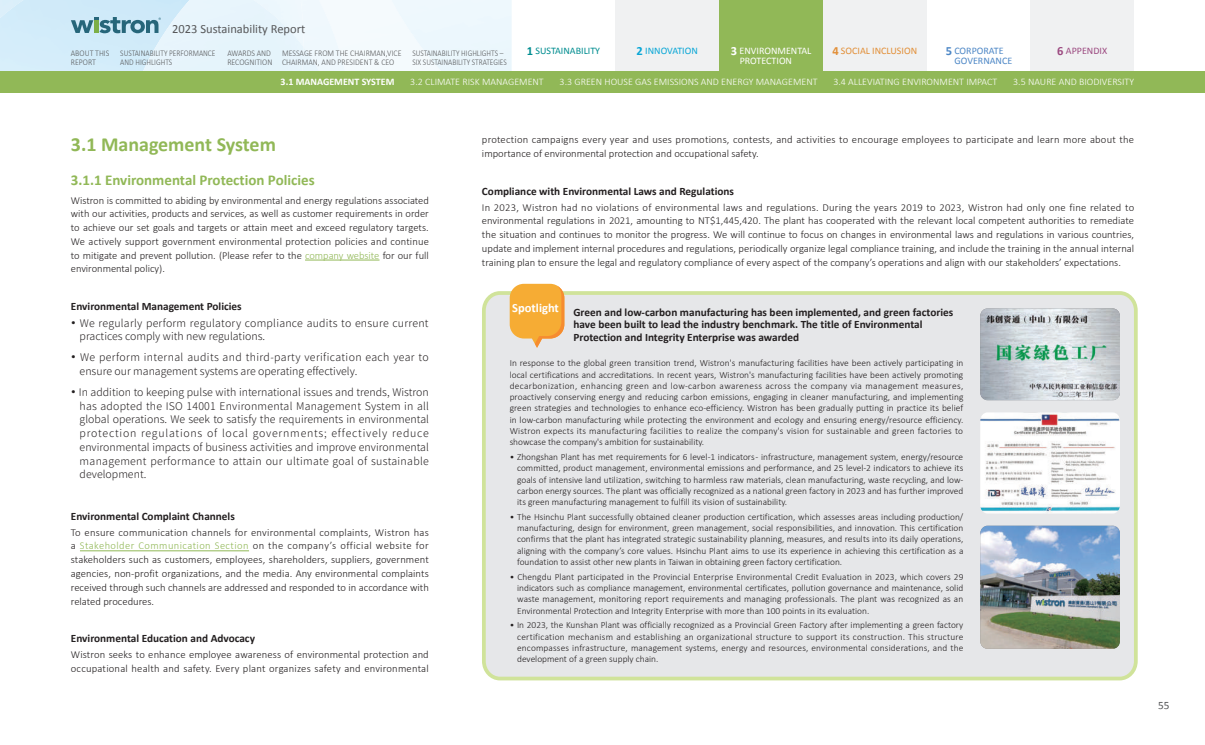
<style>
.page{position:relative;width:1205px;height:745px;background:#fff}
.page>*{position:absolute;margin:0;border:0;box-sizing:border-box;transform-origin:0 0}
.t1{font:700 20px "Calibri";color:#91b857}
.t2{font:700 15px "Calibri";color:#91b857}
.t3{font:12.5px "Calibri";color:#57585a}
.t4{font:700 11.25px/12.5px "Calibri";color:#231f20}
.t5{font:11.25px "Calibri";color:#57585a}
.t6{font:300 10.62px/13.8px "Calibri";color:#231f20;text-align:justify}
.t7{font:300 10.62px/13.8px "Swei Toothpaste CJ Ktc";letter-spacing:.015em;color:#231f20}
.t8{font:300 10px "Calibri";color:#fff}
.t9{font:10px/10px "Calibri";color:#fff}
.t10{font:10px/10px "Calibri";color:#4d87c6}
.t11{font:700 10px "Calibri";color:#fff}
.t12{font:10px "Calibri";color:#e28f38}
.t13{font:10px "Calibri";color:#008d90}
.t14{font:10px "Calibri";color:#08a6d6}
.t15{font:10px "Calibri";color:#9b4980}
.t16{font:300 9.38px/11.2px "Calibri";color:#231f20;text-align:justify}
.t17{font:300 8.75px/8.8px "Calibri";color:#57585a;scale:.85 1}
.t18{font:300 8.75px/8.8px "Calibri";color:#57585a;scale:.9 1}
.s1{font-weight:700;font-size:12.5px}
.s2{color:#91b857}
.s3{font-family:"Calibri"}
</style>
<div class="page">
<div style="left:391px;top:0;width:121px;height:71px;background:#eef8fd"></div>
<div style="left:304px;top:0;width:41px;height:71px;background:#f0f8fd"></div>
<img style="left:303px;top:0;width:1px;height:47px">
<img style="left:303px;top:47px;width:16px;height:24px">
<img style="left:143px;top:0;width:160px;height:71px">
<div style="left:719px;top:0;width:104px;height:71px;background:#91b857"></div>
<div style="left:615px;top:0;width:104px;height:71px;background:#f0f1f2"></div>
<div style="left:823px;top:0;width:103px;height:71px;background:#f0f1f2"></div>
<div style="left:1030px;top:0;width:104px;height:71px;background:#f0f1f2"></div>
<svg style="left:71px;top:17px;width:90px;height:16px"></svg>
<div style="left:0;top:71px;width:1205px;height:21px;background:#91b857"></div>
<hr style="left:305px;top:259px;width:74px;height:1px;background:#91b857">
<hr style="left:80px;top:550px;width:169px;height:1px;background:#91b857">
<div style="left:484px;top:293px;width:652px;height:385px;background:#e6e7e9;border-radius:17px"></div>
<div style="left:482px;top:291px;width:655px;height:389px;border:4px solid #d0e39a;border-radius:17px"></div>
<svg style="left:510px;top:283px;width:54px;height:64px"></svg>
<img style="left:980px;top:308px;width:140px;height:92px">
<img style="left:980px;top:412px;width:140px;height:101px">
<img style="left:980px;top:525px;width:140px;height:123px">
<h3 class="t3" style="left:172px;top:21px;width:135px">2023 Sustainability Report</h3>
<p class="t18" style="left:71px;top:48px;width:44px">ABOUT THIS<br>REPORT</p>
<p class="t17" style="left:120px;top:48px;width:114px">SUSTAINABILITY PERFORMANCE<br>AND HIGHLIGHTS</p>
<p class="t18" style="left:227px;top:48px;width:52px">AWARDS AND<br>RECOGNITION</p>
<p class="t18" style="left:282px;top:48px;width:134px">MESSAGE FROM THE CHAIRMAN,VICE<br>CHAIRMAN, AND PRESIDENT &amp; CEO</p>
<p class="t17" style="left:412px;top:48px;width:113px">SUSTAINABILITY HIGHLIGHTS –<br>SIX SUSTAINABILITY STRATEGIES</p>
<p class="t13" style="left:527px;top:44px;width:75px"><span class="s1">1</span> SUSTAINABILITY</p>
<p class="t9" style="left:740px;top:46px;width:73px;text-indent:-9px"><span class="s1">3</span> ENVIRONMENTAL<br>PROTECTION</p>
<p class="t10" style="left:954px;top:46px;width:59px;text-indent:-9px"><span class="s1">5</span> CORPORATE<br>GOVERNANCE</p>
<p class="t14" style="left:637px;top:44px;width:63px"><span class="s1">2</span> INNOVATION</p>
<p class="t12" style="left:832px;top:44px;width:86px"><span class="s1">4</span> SOCIAL INCLUSION</p>
<p class="t15" style="left:1057px;top:44px;width:51px"><span class="s1">6</span> APPENDIX</p>
<p class="t11" style="left:281px;top:75px;width:115px">3.1 MANAGEMENT SYSTEM</p>
<p class="t8" style="left:410px;top:75px;width:135px">3.2 CLIMATE RISK MANAGEMENT</p>
<p class="t8" style="left:559px;top:75px;width:259px">3.3 GREEN HOUSE GAS EMISSIONS AND ENERGY MANAGEMENT</p>
<p class="t8" style="left:833px;top:75px;width:165px">3.4 ALLEVIATING ENVIRONMENT IMPACT</p>
<p class="t8" style="left:1013px;top:75px;width:122px">3.5 NAURE AND BIODIVERSITY</p>
<h1 class="t1" style="left:71px;top:132px;width:207px">3.1 Management System</h1>
<h2 class="t2" style="left:71px;top:170px;width:245px">3.1.1 Environmental Protection Policies</h2>
<p class="t6" style="left:71px;top:193px;width:359px">Wistron is committed to abiding by environmental and energy regulations associated with our activities, products and services, as well as customer requirements in order to achieve our set goals and targets or attain meet and exceed regulatory targets.<br>We actively support government environmental protection policies and continue to mitigate and prevent pollution. (Please refer to the <span class="s2">company website</span> for our full environmental policy).</p>
<p class="t4" style="left:71px;top:300px;width:172px">Environmental Management Policies</p>
<p class="t7" style="left:80px;top:316px;width:350px;text-indent:-9px"><span class="s3">•</span> We regularly perform regulatory compliance audits to ensure current practices comply with new regulations.</p>
<p class="t7" style="left:80px;top:350px;width:351px;text-indent:-9px"><span class="s3">•</span> We perform internal audits and third-party verification each year to ensure our management systems are operating effectively.</p>
<p class="t7" style="left:80px;top:385px;width:351px;text-align:justify;text-indent:-9px"><span class="s3">•</span> In addition to keeping pulse with international issues and trends, Wistron has adopted the ISO 14001 Environmental Management System in all global operations. We seek to satisfy the requirements in environmental protection regulations of local governments; effectively reduce environmental impacts of business activities and improve environmental management performance to attain our ultimate goal of sustainable development.</p>
<p class="t4" style="left:71px;top:509px;width:165px">Environmental Complaint Channels</p>
<p class="t6" style="left:71px;top:525px;width:359px">To ensure communication channels for environmental complaints, Wistron has a <span class="s2">Stakeholder Communication Section</span> on the company’s official website for stakeholders such as customers, employees, shareholders, suppliers, government agencies, non-profit organizations, and the media. Any environmental complaints received through such channels are addressed and responded to in accordance with related procedures.</p>
<p class="t4" style="left:71px;top:631px;width:186px">Environmental Education and Advocacy</p>
<p class="t6" style="left:71px;top:647px;width:359px">Wistron seeks to enhance employee awareness of environmental protection and occupational health and safety. Every plant organizes safety and environmental</p>
<p class="t6" style="left:482px;top:133px;width:653px">protection campaigns every year and uses promotions, contests, and activities to encourage employees to participate and learn more about the importance of environmental protection and occupational safety.</p>
<p class="t4" style="left:482px;top:185px;width:254px">Compliance with Environmental Laws and Regulations</p>
<p class="t6" style="left:482px;top:200px;width:654px">In 2023, Wistron had no violations of environmental laws and regulations. During the years 2019 to 2023, Wistron had only one fine related to environmental regulations in 2021, amounting to NT$1,445,420. The plant has cooperated with the relevant local competent authorities to remediate the situation and continues to monitor the progress. We will continue to focus on changes in environmental laws and regulations in various countries, update and implement internal procedures and regulations, periodically organize legal compliance training, and include the training in the annual internal training plan to ensure the legal and regulatory compliance of every aspect of the company’s operations and align with our stakeholders’ expectations.</p>
<p class="t4" style="left:573px;top:305px;width:381px;text-indent:-61px"><sup>Spotlight</sup> Green and low-carbon manufacturing has been implemented, and green factories have been built to lead the industry benchmark. The title of Environmental<br>Protection and Integrity Enterprise was awarded</p>
<p class="t16" style="left:510px;top:357px;width:455px">In response to the global green transition trend, Wistron's manufacturing facilities have been actively participating in local certifications and accreditations. In recent years, Wistron's manufacturing facilities have been actively promoting decarbonization, enhancing green and low-carbon awareness across the company via management measures, proactively conserving energy and reducing carbon emissions, engaging in cleaner manufacturing, and implementing green strategies and technologies to enhance eco-efficiency. Wistron has been gradually putting in practice its belief in low-carbon manufacturing while protecting the environment and ecology and ensuring energy/resource efficiency.<br>Wistron expects its manufacturing facilities to realize the company's vision for sustainable and green factories to showcase the company's ambition for sustainability.</p>
<p class="t16" style="left:517px;top:451px;width:448px;text-indent:-8px">• Zhongshan Plant has met requirements for 6 level-1 indicators - infrastructure, management system, energy/resource committed, product management, environmental emissions and performance, and 25 level-2 indicators to achieve its goals of intensive land utilization, switching to harmless raw materials, clean manufacturing, waste recycling, and low&shy;carbon energy sources. The plant was officially recognized as a national green factory in 2023 and has further improved its green manufacturing management to fulfill its vision of sustainability.</p>
<p class="t16" style="left:517px;top:510px;width:448px;text-indent:-8px">• The Hsinchu Plant successfully obtained cleaner production certification, which assesses areas including production/ manufacturing, design for environment, green management, social responsibilities, and innovation. This certification confirms that the plant has integrated strategic sustainability planning, measures, and results into its daily operations, aligning with the company’s core values. Hsinchu Plant aims to use its experience in achieving this certification as a foundation to assist other new plants in Taiwan in obtaining green factory certification.</p>
<p class="t16" style="left:517px;top:570px;width:448px;text-indent:-8px">• Chengdu Plant participated in the Provincial Enterprise Environmental Credit Evaluation in 2023, which covers 29 indicators such as compliance management, environmental certificates, pollution governance and maintenance, solid waste management, monitoring report requirements and managing professionals. The plant was recognized as an Environmental Protection and Integrity Enterprise with more than 100 points in its evaluation.</p>
<p class="t16" style="left:517px;top:619px;width:448px;text-indent:-8px">• In 2023, the Kunshan Plant was officially recognized as a Provincial Green Factory after implementing a green factory certification mechanism and establishing an organizational structure to support its construction. This structure encompasses infrastructure, management systems, energy and resources, environmental considerations, and the development of a green supply chain.</p>
<p class="t5" style="left:1158px;top:697px;width:13px">55</p>
</div>
